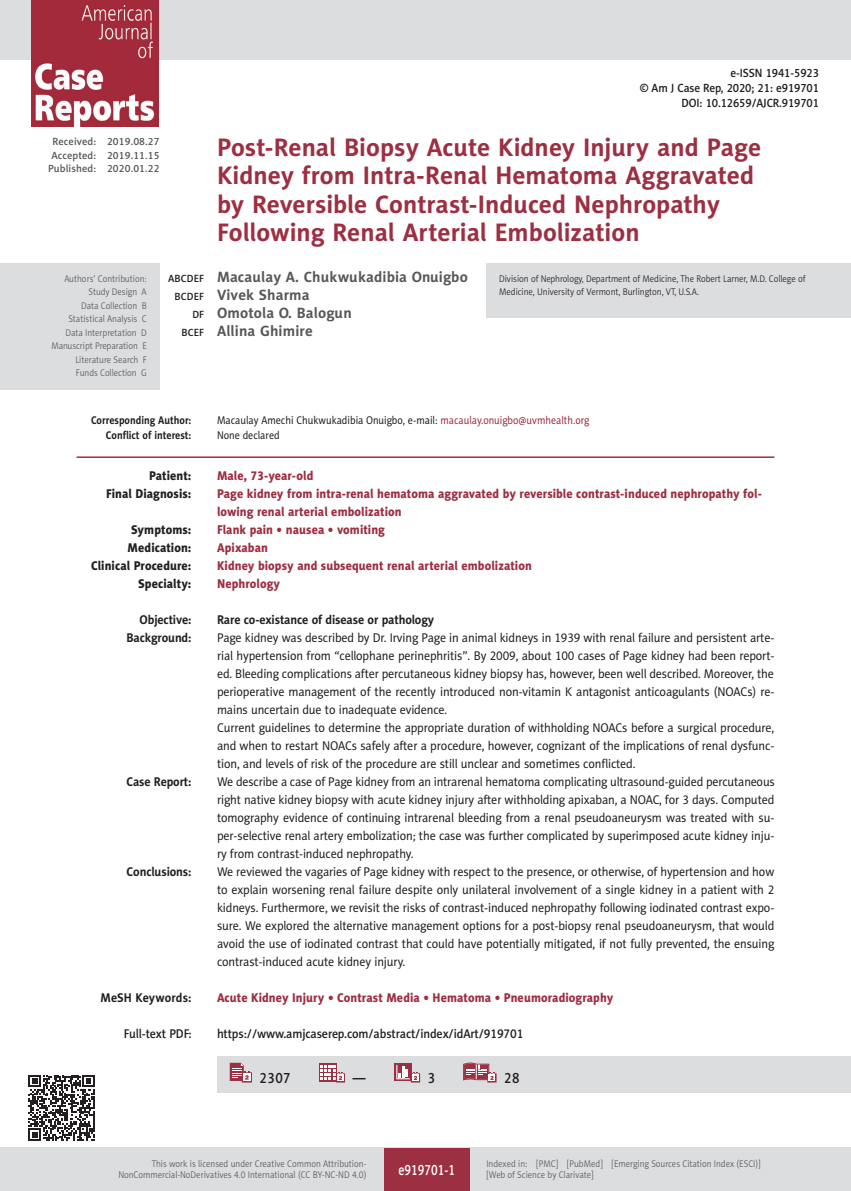
<style>
.page{position:relative;width:851px;height:1191px;background:#fff}
.page>*{position:absolute;margin:0;border:0;box-sizing:border-box;transform-origin:0 0}
.AJCR_Tytul{font:700 25.5px/28.5px "Naomi Sans EFN";color:#9d2f42}
.AJCR_Autorzy{font:700 15px "Naomi Sans EFN";letter-spacing:.01em;color:#57585a}
.AJCR_e-PAGINA{font:15px "Naomi Sans EFN Medium";color:#fff;scale:.8 1}
.AJCR_dane{font:15px "Naomi Sans EFN Medium";letter-spacing:.03em;color:#231f20;scale:.9 1}
.AJCR_Summary_body{font:12.75px/18px "Naomi Sans EFN";letter-spacing:-.01em;color:#231f20;text-align:justify;scale:.95 1}
.AJCR_Summary_body-2{font:12.75px/18px "Naomi Sans EFN";letter-spacing:-.01em;color:#231f20;text-align:justify;scale:.94 1}
.AJCR_keywords{font:12.75px/18px "Naomi Sans EFN Heavy";letter-spacing:.005em;color:#9d2f42;scale:.95 1}
.AJCR_keywords-2{font:12.75px "Naomi Sans EFN Heavy";letter-spacing:.005em;color:#231f20;scale:.95 1}
.AJCR_Summary_body-3{font:700 12.75px "Naomi Sans EFN";letter-spacing:-.01em;color:#231f20;scale:.95 1}
.AJCR_full_text_pdf{font:12.75px "Naomi Sans EFN Medium";letter-spacing:-.01em;color:#231f20;scale:.95 1}
.AJCR_keywords-3{font:700 12.75px "Naomi Sans EFN";letter-spacing:.005em;color:#231f20;scale:.95 1}
.AJCR_Summary_body-4{font:700 12.75px "Naomi Sans EFN";letter-spacing:-.01em;color:#231f20;scale:.94 1}
.AJCR_full_text_pdf-2{font:12px "Naomi Sans EFN Medium";letter-spacing:-.01em;color:#231f20;scale:.95 1}
.AJCR_Adres{font:11.25px "Naomi Sans EFN";color:#231f20;scale:.9 1}
.AJCR_Adres-2{font:700 11.25px "Naomi Sans EFN";color:#231f20;scale:.9 1}
.t1{font:10.5px "Naomi Sans EFN Medium";letter-spacing:.01em;color:#57585a}
.t2{font:9.75px/11.2px "Naomi Sans EFN Light";color:#57585a;scale:.9 1}
.AJCR_Afiliacja{font:9.75px/13.5px "Naomi Sans EFN Light";color:#231f20;scale:.9 1}
.s1{font-family:"Naomi Sans EFN Medium";font-weight:400;font-size:10.5px;color:#231f20}
.s2{color:#9d2f42}
</style>
<div class="page">
<div style="left:217px;top:1056px;width:633px;height:36px;background:#dcdddf"></div>
<svg style="left:230px;top:1062px;width:22px;height:20px"></svg>
<div style="left:319px;top:1063px;width:17px;height:18px;background:#9d2f42"></div>
<svg style="left:320px;top:1064px;width:25px;height:18px"></svg>
<div style="left:394px;top:1063px;width:18px;height:18px;background:#9d2f42"></div>
<svg style="left:396px;top:1065px;width:24px;height:17px"></svg>
<svg style="left:463px;top:1062px;width:33px;height:20px"></svg>
<hr style="left:77px;top:456px;width:697px;height:2px;background:#9d2f42">
<div style="left:0;top:264px;width:159px;height:126px;background:#dcdddf"></div>
<div style="left:486px;top:264px;width:364px;height:54px;background:#dcdddf"></div>
<svg style="left:28px;top:1075px;width:67px;height:66px"></svg>
<div style="left:0;top:0;width:850px;height:60px;background:#dcdddf"></div>
<img style="left:32px;top:0;width:127px;height:127px">
<div style="left:0;top:1148px;width:850px;height:43px;background:#dcdddf"></div>
<div style="left:384px;top:1147px;width:85px;height:43px;background:#9d2f42"></div>
<p class="AJCR_full_text_pdf-2" style="left:730px;top:66px;width:95px">e-ISSN 1941-5923</p>
<p class="AJCR_full_text_pdf-2" style="left:639px;top:81px;width:190px">© Am J Case Rep, 2020; 21: e919701</p>
<p class="AJCR_full_text_pdf-2" style="left:681px;top:96px;width:146px">DOI: 10.12659/AJCR.919701</p>
<p class="t1" style="left:52px;top:136px;width:109px">Received: 2019.08.27</p>
<p class="t1" style="left:51px;top:149px;width:110px">Accepted: 2019.11.15</p>
<p class="t1" style="left:48px;top:163px;width:113px">Published: 2020.01.22</p>
<p class="t2" style="left:64px;top:273px;width:93px">Authors’ Contribution:</p>
<p class="t2" style="left:88px;top:286px;width:66px">Study Design A</p>
<p class="t2" style="left:81px;top:300px;width:74px">Data Collection B</p>
<p class="t2" style="left:68px;top:313px;width:89px">Statistical Analysis C</p>
<p class="t2" style="left:65px;top:327px;width:92px">Data Interpretation D</p>
<p class="t2" style="left:51px;top:340px;width:107px">Manuscript Preparation E</p>
<p class="t2" style="left:75px;top:354px;width:81px">Literature Search F</p>
<p class="t2" style="left:76px;top:367px;width:80px">Funds Collection G</p>
<p class="AJCR_Tytul" style="left:217px;top:133px;width:545px">Post-Renal Biopsy Acute Kidney Injury and Page Kidney from Intra-Renal Hematoma Aggravated by Reversible Contrast-Induced Nephropathy Following Renal Arterial Embolization</p>
<p class="AJCR_Autorzy" style="left:168px;top:268px;width:301px"><span class="s1">ABCDEF</span> Macaulay A. Chukwukadibia Onuigbo</p>
<p class="AJCR_Autorzy" style="left:175px;top:286px;width:136px"><span class="s1">BCDEF</span> Vivek Sharma</p>
<p class="AJCR_Autorzy" style="left:192px;top:304px;width:161px"><span class="s1">DF</span> Omotola O. Balogun</p>
<p class="AJCR_Autorzy" style="left:181px;top:322px;width:133px"><span class="s1">BCEF</span> Allina Ghimire</p>
<p class="AJCR_Afiliacja" style="left:499px;top:272px;width:342px">Division of Nephrology, Department of Medicine, The Robert Larner, M.D. College of<br>Medicine, University of Vermont, Burlington, VT, U.S.A.</p>
<p class="AJCR_Adres-2" style="left:91px;top:413px;width:113px">Corresponding Author:</p>
<p class="AJCR_Adres" style="left:217px;top:413px;width:415px">Macaulay Amechi Chukwukadibia Onuigbo, e-mail: <span class="s2">macaulay.onuigbo@uvmhealth.org</span></p>
<p class="AJCR_Adres-2" style="left:106px;top:429px;width:97px">Conflict of interest:</p>
<p class="AJCR_Adres" style="left:217px;top:429px;width:71px">None declared</p>
<p class="AJCR_keywords-2" style="left:149px;top:468px;width:46px">Patient:</p>
<p class="AJCR_keywords" style="left:217px;top:466px;width:103px">Male, 73-year-old</p>
<p class="AJCR_keywords-2" style="left:106px;top:486px;width:91px">Final Diagnosis:</p>
<p class="AJCR_keywords" style="left:217px;top:484px;width:575px">Page kidney from intra-renal hematoma aggravated by reversible contrast-induced nephropathy fol&shy;lowing renal arterial embolization</p>
<p class="AJCR_keywords-2" style="left:131px;top:522px;width:65px">Symptoms:</p>
<p class="AJCR_keywords" style="left:217px;top:520px;width:178px">Flank pain • nausea • vomiting</p>
<p class="AJCR_keywords-2" style="left:128px;top:540px;width:69px">Medication:</p>
<p class="AJCR_keywords" style="left:217px;top:538px;width:55px">Apixaban</p>
<p class="AJCR_keywords-2" style="left:91px;top:558px;width:107px">Clinical Procedure:</p>
<p class="AJCR_keywords" style="left:217px;top:556px;width:333px">Kidney biopsy and subsequent renal arterial embolization</p>
<p class="AJCR_keywords-2" style="left:138px;top:576px;width:58px">Specialty:</p>
<p class="AJCR_keywords" style="left:217px;top:574px;width:68px">Nephrology</p>
<p class="AJCR_Summary_body-3" style="left:139px;top:612px;width:56px">Objective:</p>
<p class="AJCR_Summary_body-3" style="left:217px;top:612px;width:230px">Rare co-existance of disease or pathology</p>
<p class="AJCR_Summary_body-3" style="left:126px;top:630px;width:70px">Background:</p>
<p class="AJCR_Summary_body" style="left:217px;top:629px;width:588px">Page kidney was described by Dr. Irving Page in animal kidneys in 1939 with renal failure and persistent arte&shy;rial hypertension from “cellophane perinephritis”. By 2009, about 100 cases of Page kidney had been report&shy;ed. Bleeding complications after percutaneous kidney biopsy has, however, been well described. Moreover, the perioperative management of the recently introduced non-vitamin K antagonist anticoagulants (NOACs) re&shy;mains uncertain due to inadequate evidence.</p>
<p class="AJCR_Summary_body" style="left:217px;top:719px;width:588px">Current guidelines to determine the appropriate duration of withholding NOACs before a surgical procedure, and when to restart NOACs safely after a procedure, however, cognizant of the implications of renal dysfunc&shy;tion, and levels of risk of the procedure are still unclear and sometimes conflicted.</p>
<p class="AJCR_Summary_body-4" style="left:126px;top:774px;width:71px">Case Report:</p>
<p class="AJCR_Summary_body-2" style="left:217px;top:773px;width:595px">We describe a case of Page kidney from an intrarenal hematoma complicating ultrasound-guided percutaneous right native kidney biopsy with acute kidney injury after withholding apixaban, a NOAC, for 3 days. Computed tomography evidence of continuing intrarenal bleeding from a renal pseudoaneurysm was treated with su&shy;per-selective renal artery embolization; the case was further complicated by superimposed acute kidney inju&shy;ry from contrast-induced nephropathy.</p>
<p class="AJCR_Summary_body-3" style="left:127px;top:864px;width:70px">Conclusions:</p>
<p class="AJCR_Summary_body" style="left:217px;top:863px;width:588px">We reviewed the vagaries of Page kidney with respect to the presence, or otherwise, of hypertension and how to explain worsening renal failure despite only unilateral involvement of a single kidney in a patient with 2 kidneys. Furthermore, we revisit the risks of contrast-induced nephropathy following iodinated contrast expo&shy;sure. We explored the alternative management options for a post-biopsy renal pseudoaneurysm, that would avoid the use of iodinated contrast that could have potentially mitigated, if not fully prevented, the ensuing contrast-induced acute kidney injury.</p>
<p class="AJCR_keywords-3" style="left:100px;top:990px;width:97px">MeSH Keywords:</p>
<p class="AJCR_keywords" style="left:217px;top:988px;width:419px">Acute Kidney Injury • Contrast Media • Hematoma • Pneumoradiography</p>
<p class="AJCR_full_text_pdf" style="left:124px;top:1026px;width:73px">Full-text PDF:</p>
<p class="AJCR_full_text_pdf" style="left:217px;top:1026px;width:324px">https://www.amjcaserep.com/abstract/index/idArt/919701</p>
<p class="AJCR_dane" style="left:259px;top:1068px;width:36px">2307</p>
<p class="AJCR_dane" style="left:352px;top:1068px;width:16px">—</p>
<p class="AJCR_dane" style="left:427px;top:1068px;width:10px">3</p>
<p class="AJCR_dane" style="left:504px;top:1068px;width:19px">28</p>
<p class="t2" style="left:118px;top:1158px;width:277px;text-align:right">This work is licensed under Creative Common Attribution-<br>NonCommercial-NoDerivatives 4.0 International (CC BY-NC-ND 4.0)</p>
<p class="AJCR_e-PAGINA" style="left:398px;top:1160px;width:72px">e919701-1</p>
<p class="t2" style="left:486px;top:1158px;width:306px">Indexed in: [PMC] [PubMed] [Emerging Sources Citation Index (ESCI)] [Web of Science by Clarivate]</p>
</div>
